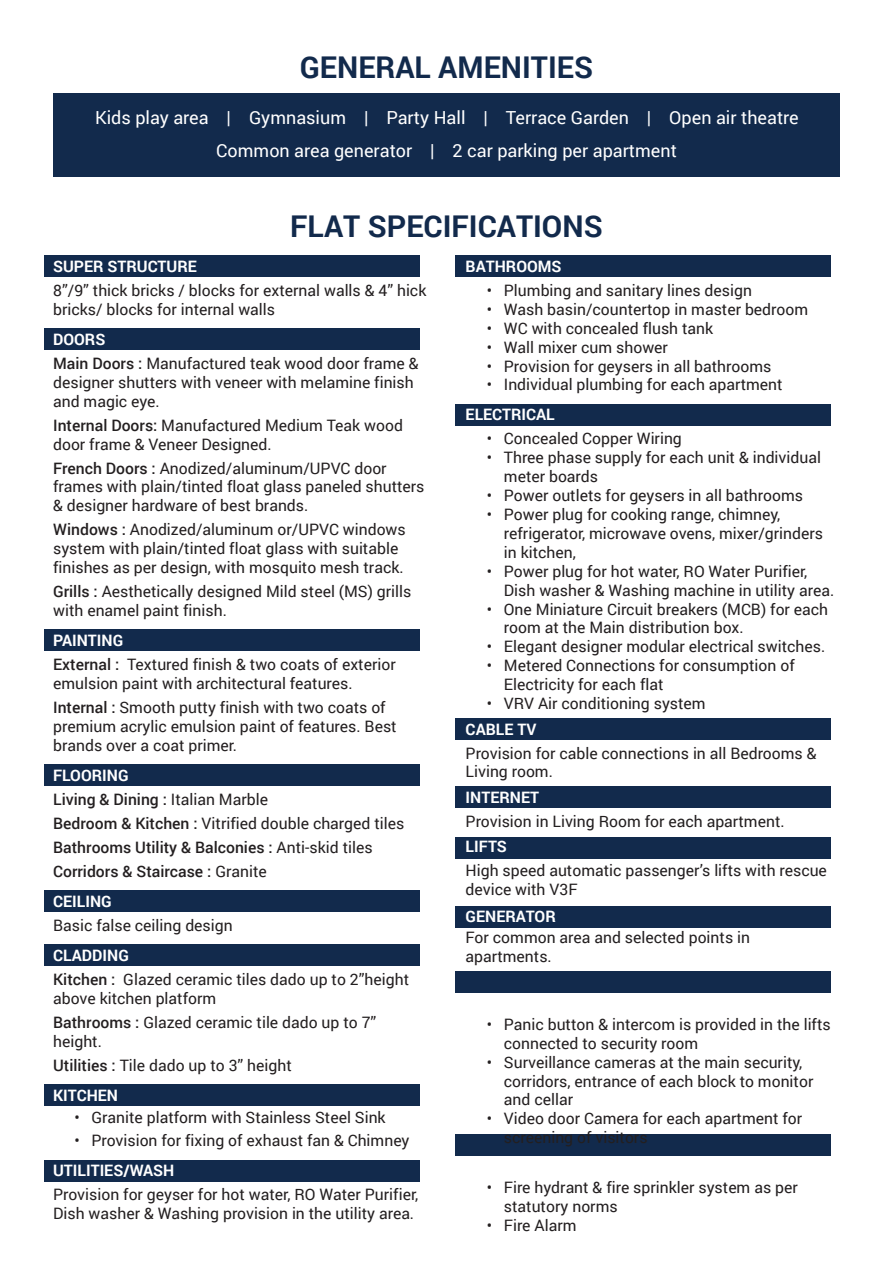
<style>
.page{position:relative;width:893px;height:1263px;background:#fff}
.page>*{position:absolute;margin:0;border:0;box-sizing:border-box;transform-origin:0 0}
.t1{font:700 30px "Roboto";color:#122a4c}
.t2{font:18px/33px "Roboto";color:#fff;text-align:center}
.t3{font:15.75px/18.9px "Roboto";color:#231f20}
.t4{font:500 15.75px/24px "Roboto";color:#231f20}
.t5{font:700 15.75px "Roboto";color:#fff}
.s1{font-weight:700;color:#fff}
.s2{font-weight:500}
.s3{font-weight:400}
</style>
<div class="page">
<div style="left:45px;top:255px;width:375px;height:22px;background:#122a4c"></div>
<div style="left:456px;top:255px;width:375px;height:22px;background:#122a4c"></div>
<div style="left:456px;top:404px;width:375px;height:21px;background:#122a4c"></div>
<div style="left:456px;top:719px;width:375px;height:21px;background:#122a4c"></div>
<div style="left:456px;top:787px;width:375px;height:21px;background:#122a4c"></div>
<div style="left:456px;top:837px;width:375px;height:21px;background:#122a4c"></div>
<div style="left:456px;top:906px;width:375px;height:21px;background:#122a4c"></div>
<div style="left:456px;top:971px;width:375px;height:22px;background:#122a4c"></div>
<div style="left:456px;top:1134px;width:375px;height:22px;background:#122a4c"></div>
<div style="left:45px;top:328px;width:375px;height:22px;background:#122a4c"></div>
<div style="left:45px;top:629px;width:375px;height:22px;background:#122a4c"></div>
<div style="left:45px;top:765px;width:375px;height:21px;background:#122a4c"></div>
<div style="left:45px;top:891px;width:375px;height:21px;background:#122a4c"></div>
<div style="left:45px;top:944px;width:375px;height:22px;background:#122a4c"></div>
<div style="left:45px;top:1084px;width:375px;height:22px;background:#122a4c"></div>
<div style="left:45px;top:1160px;width:375px;height:21px;background:#122a4c"></div>
<div style="left:53px;top:93px;width:787px;height:84px;background:#122a4c"></div>
<h1 class="t1" style="left:300px;top:46px;width:295px">GENERAL AMENITIES</h1>
<p class="t2" style="left:95px;top:100px;width:705px">Kids play area | Gymnasium | Party Hall | Terrace Garden | Open air theatre<br>Common area generator | 2 car parking per apartment</p>
<h1 class="t1" style="left:290px;top:205px;width:314px">FLAT SPECIFICATIONS</h1>
<p class="t5" style="left:53px;top:255px;width:145px">SUPER STRUCTURE</p>
<p class="t3" style="left:53px;top:280px;width:375px">8”/9” thick bricks / blocks for external walls &amp; 4” hick bricks/ blocks for internal walls</p>
<p class="t3" style="left:53px;top:327px;width:367px;line-height:24px"><span class="s1">DOORS<br></span><span class="s2">Main Doors :</span> Manufactured teak wood door frame &amp;</p>
<p class="t3" style="left:53px;top:372px;width:362px">designer shutters with veneer with melamine finish and magic eye.</p>
<p class="t3" style="left:53px;top:415px;width:351px"><span class="s2">Internal Doors:</span> Manufactured Medium Teak wood door frame &amp; Veneer Designed.</p>
<p class="t3" style="left:53px;top:458px;width:373px"><span class="s2">French Doors :</span> Anodized/aluminum/UPVC door frames with plain/tinted float glass paneled shutters &amp; designer hardware of best brands.</p>
<p class="t3" style="left:53px;top:520px;width:354px"><span class="s2">Windows :</span> Anodized/aluminum or/UPVC windows system with plain/tinted float glass with suitable finishes as per design, with mosquito mesh track.</p>
<p class="t3" style="left:53px;top:581px;width:360px"><span class="s2">Grills :</span> Aesthetically designed Mild steel (MS) grills with enamel paint finish.</p>
<p class="t3" style="left:53px;top:628px;width:344px;line-height:24px"><span class="s1">PAINTING<br></span><span class="s2">External :</span> Textured finish &amp; two coats of exterior</p>
<p class="t3" style="left:53px;top:671px;width:334px;line-height:24px">emulsion paint with architectural features.<br><span class="s2">Internal :</span> Smooth putty finish with two coats of</p>
<p class="t3" style="left:53px;top:716px;width:345px">premium acrylic emulsion paint of features. Best brands over a coat primer.</p>
<p class="t4" style="left:53px;top:762px;width:353px"><span class="s1">FLOORING<br></span>Living &amp; Dining : <span class="s3">Italian Marble<br></span>Bedroom &amp; Kitchen : <span class="s3">Vitrified double charged tiles </span>Bathrooms Utility &amp; Balconies : <span class="s3">Anti-skid tiles </span>Corridors &amp; Staircase : <span class="s3">Granite</span></p>
<p class="t5" style="left:53px;top:890px;width:60px">CEILING</p>
<p class="t3" style="left:53px;top:915px;width:181px">Basic false ceiling design</p>
<p class="t3" style="left:53px;top:943px;width:357px;line-height:24px"><span class="s1">CLADDING<br></span><span class="s2">Kitchen :</span> Glazed ceramic tiles dado up to 2”height</p>
<p class="t3" style="left:53px;top:985px;width:325px;line-height:24px">above kitchen platform<br><span class="s2">Bathrooms :</span> Glazed ceramic tile dado up to 7”</p>
<p class="t3" style="left:53px;top:1028px;width:240px;line-height:24px">height.<br><span class="s2">Utilities :</span> Tile dado up to 3” height</p>
<p class="t5" style="left:53px;top:1084px;width:66px">KITCHEN</p>
<p class="t3" style="left:74px;top:1107px;width:313px">• Granite platform with Stainless Steel Sink</p>
<p class="t3" style="left:74px;top:1130px;width:337px">• Provision for fixing of exhaust fan &amp; Chimney</p>
<p class="t5" style="left:53px;top:1159px;width:123px">UTILITIES/WASH</p>
<p class="t3" style="left:53px;top:1184px;width:367px">Provision for geyser for hot water, RO Water Purifier,<br>Dish washer &amp; Washing provision in the utility area.</p>
<p class="t5" style="left:466px;top:255px;width:97px">BATHROOMS</p>
<p class="t3" style="left:487px;top:280px;width:267px">• Plumbing and sanitary lines design</p>
<p class="t3" style="left:487px;top:299px;width:323px">• Wash basin/countertop in master bedroom</p>
<p class="t3" style="left:487px;top:318px;width:228px">• WC with concealed flush tank</p>
<p class="t3" style="left:487px;top:337px;width:183px">• Wall mixer cum shower</p>
<p class="t3" style="left:487px;top:356px;width:286px">• Provision for geysers in all bathrooms</p>
<p class="t3" style="left:487px;top:375px;width:297px">• Individual plumbing for each apartment</p>
<p class="t5" style="left:466px;top:404px;width:91px">ELECTRICAL</p>
<p class="t3" style="left:487px;top:429px;width:197px">• Concealed Copper Wiring</p>
<p class="t3" style="left:504px;top:448px;width:319px;text-indent:-17px">• Three phase supply for each unit &amp; individual meter boards</p>
<p class="t3" style="left:487px;top:485px;width:318px">• Power outlets for geysers in all bathrooms</p>
<p class="t3" style="left:504px;top:504px;width:321px;text-indent:-17px">• Power plug for cooking range, chimney, refrigerator, microwave ovens, mixer/grinders in kitchen,</p>
<p class="t3" style="left:504px;top:561px;width:332px;text-indent:-17px">• Power plug for hot water, RO Water Purifier,<br>Dish washer &amp; Washing machine in utility area.</p>
<p class="t3" style="left:504px;top:599px;width:326px;text-indent:-17px">• One Miniature Circuit breakers (MCB) for each room at the Main distribution box.</p>
<p class="t3" style="left:487px;top:637px;width:340px">• Elegant designer modular electrical switches.</p>
<p class="t3" style="left:504px;top:656px;width:292px;text-indent:-17px">• Metered Connections for consumption of<br>Electricity for each flat</p>
<p class="t3" style="left:487px;top:693px;width:220px">• VRV Air conditioning system</p>
<p class="t5" style="left:466px;top:718px;width:72px">CABLE TV</p>
<p class="t3" style="left:466px;top:743px;width:352px">Provision for cable connections in all Bedrooms &amp;<br>Living room.</p>
<p class="t5" style="left:466px;top:786px;width:75px">INTERNET</p>
<p class="t3" style="left:466px;top:811px;width:321px">Provision in Living Room for each apartment.</p>
<p class="t5" style="left:466px;top:836px;width:43px">LIFTS</p>
<p class="t3" style="left:466px;top:861px;width:363px">High speed automatic passenger’s lifts with rescue device with V3F</p>
<p class="t5" style="left:466px;top:906px;width:92px">GENERATOR</p>
<p class="t3" style="left:466px;top:928px;width:286px">For common area and selected points in apartments.</p>
<p class="t3" style="left:504px;top:1014px;width:328px;text-indent:-17px">• Panic button &amp; intercom is provided in the lifts connected to security room</p>
<p class="t3" style="left:504px;top:1052px;width:311px;text-indent:-17px">• Surveillance cameras at the main security, corridors, entrance of each block to monitor and cellar</p>
<p class="t3" style="left:504px;top:1109px;width:300px;text-indent:-17px">• Video door Camera for each apartment for screening of visitors</p>
<p class="t3" style="left:504px;top:1177px;width:295px;text-indent:-17px">• Fire hydrant &amp; fire sprinkler system as per statutory norms</p>
<p class="t3" style="left:487px;top:1215px;width:91px">• Fire Alarm</p>
</div>
